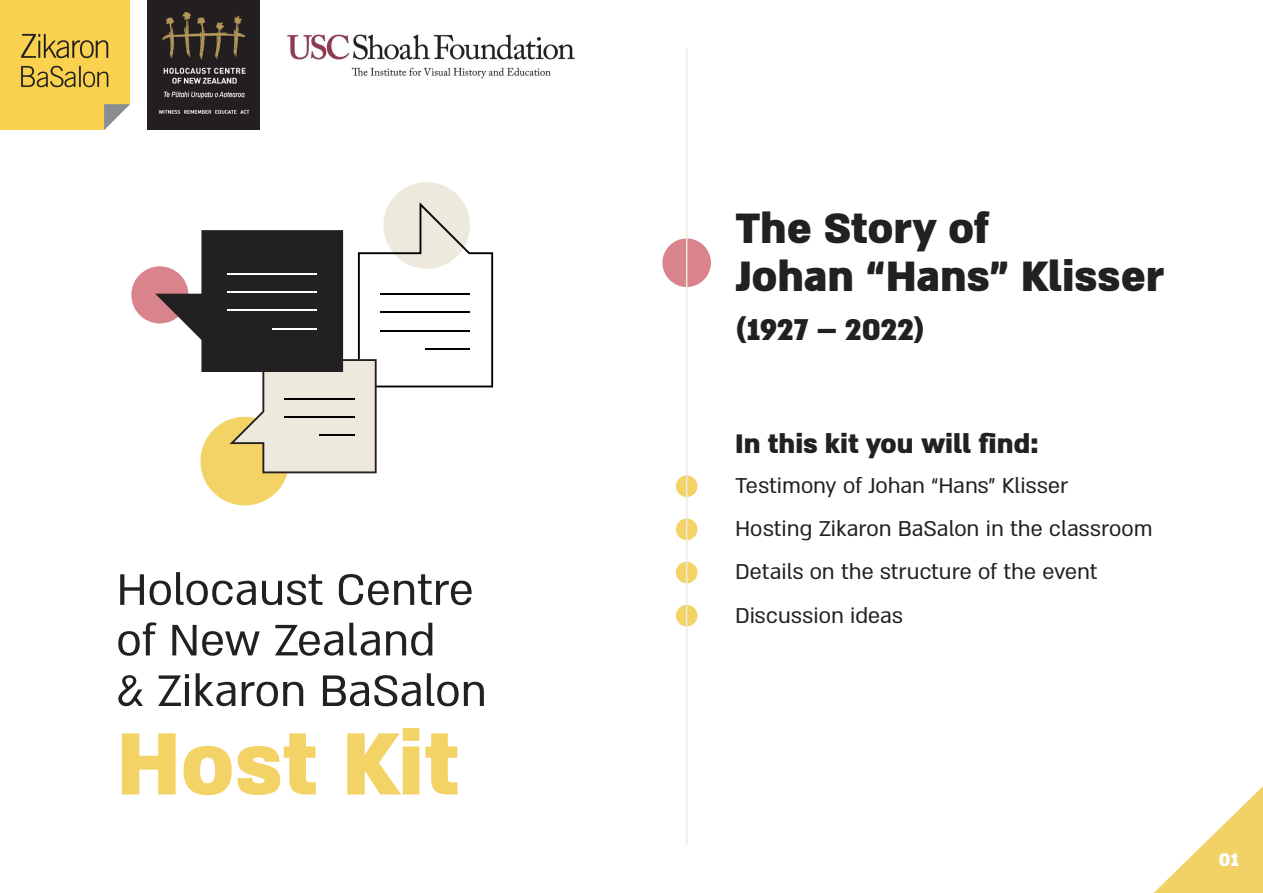
<style>
.page{position:relative;width:1263px;height:893px;background:#fff}
.page>*{position:absolute;margin:0;border:0;box-sizing:border-box;transform-origin:0 0}
.t1{font:101.1px "Almoni M Lv 5 AAA U Bold";color:#f3d266}
.t2{font:50.55px/50.6px "Almoni M Lv 5 AAA";color:#222020}
.t3{font:48.6px/48.6px "Almoni M Lv 5 AAA U Bold";color:#222020}
.t4{font:34.5px "Almoni M Lv 5 AAA U Bold";color:#222020}
.t5{font:30.75px "Almoni M Lv 5 AAA U Bold";color:#222020}
.t6{font:24.6px/43.5px "Almoni M Lv 5 AAA";color:#222020}
.t7{font:21px "Almoni M Lv 5 AAA U Bold";color:#fff}
</style>
<div class="page">
<svg style="left:1153px;top:786px;width:110px;height:107px"></svg>
<div style="left:383px;top:182px;width:87px;height:87px;background:#edeadd;border-radius:50%"></div>
<div style="left:131px;top:266px;width:57px;height:57px;background:#d9838d;border-radius:50%"></div>
<div style="left:662px;top:238px;width:49px;height:49px;background:#d9838d;border-radius:50%"></div>
<div style="left:676px;top:475px;width:21px;height:22px;background:#f3d266;border-radius:50%"></div>
<div style="left:200px;top:417px;width:89px;height:88px;background:#f3d266;border-radius:50%"></div>
<svg style="left:155px;top:202px;width:338px;height:271px"></svg>
<hr style="left:227px;top:273px;width:90px;height:2px;background:#fff">
<hr style="left:227px;top:291px;width:90px;height:2px;background:#fff">
<hr style="left:227px;top:309px;width:90px;height:2px;background:#fff">
<hr style="left:272px;top:328px;width:45px;height:1px;background:#fff">
<div style="left:676px;top:519px;width:21px;height:21px;background:#f3d266;border-radius:50%"></div>
<div style="left:676px;top:605px;width:21px;height:21px;background:#f3d266;border-radius:50%"></div>
<div style="left:676px;top:562px;width:21px;height:21px;background:#f3d266;border-radius:50%"></div>
<hr style="left:686px;top:48px;width:1px;height:797px;background:#edeadd">
<img style="left:0;top:0;width:130px;height:130px">
<div style="left:147px;top:0;width:113px;height:130px;background:#231f20"></div>
<img style="left:158px;top:12px;width:92px;height:102px">
<img style="left:287px;top:34px;width:288px;height:45px">
<p class="t2" style="left:116px;top:563px;width:372px">Holocaust Centre of New Zealand<br>&amp; Zikaron BaSalon</p>
<p class="t1" style="left:116px;top:694px;width:345px">Host Kit</p>
<p class="t3" style="left:735px;top:201px;width:431px">The Story of<br>Johan “Hans” Klisser</p>
<p class="t4" style="left:735px;top:306px;width:192px">)1927 – 2022(</p>
<p class="t5" style="left:735px;top:423px;width:238px">In this kit you will</p>
<p class="t6" style="left:735px;top:463px;width:335px">Testimony of Johan “Hans” Klisser</p>
<p class="t5" style="left:997px;top:423px;width:43px">nd:</p>
<p class="t6" style="left:735px;top:506px;width:419px">Hosting Zikaron BaSalon in the classroom</p>
<p class="t6" style="left:735px;top:549px;width:364px">Details on the structure of the event<br>Discussion ideas</p>
<p class="t7" style="left:1219px;top:845px;width:22px">01</p>
</div>
